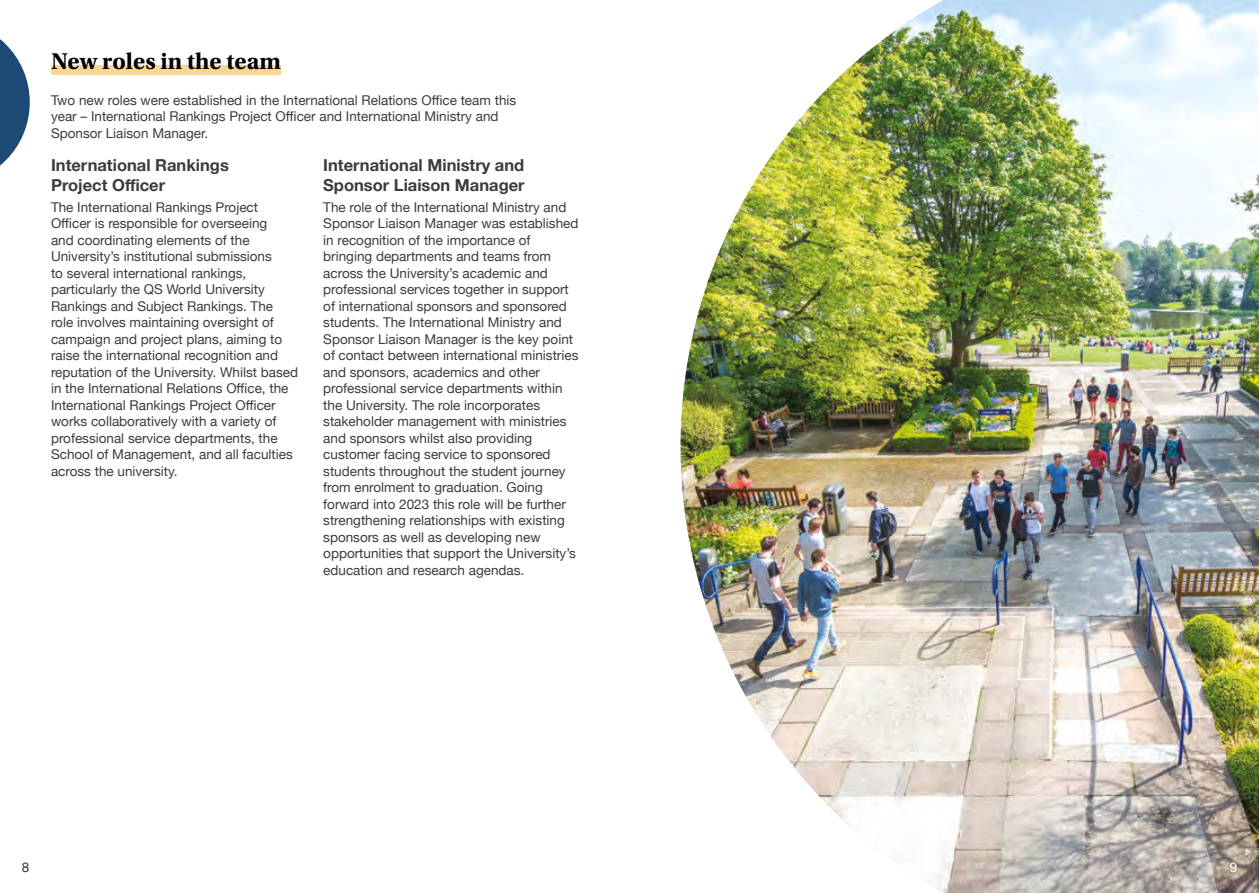
<style>
.page{position:relative;width:1259px;height:893px;background:#fff}
.page>*{position:absolute;margin:0;border:0;box-sizing:border-box;transform-origin:0 0}
.H2{font:700 24px "Utopia Std";color:#000}
.H2_Sub_Header{font:700 16.5px/19.8px "Helvetica Neue";color:#3c3c3b}
.p_Body_Copy{font:13.5px/16.5px "Helvetica Neue";color:#3c3c3b}
.p_Body_Copy-2{font:13.5px "Helvetica Neue";color:#fff}
</style>
<div class="page">
<div style="left:51px;top:66px;width:230px;height:9px;background:#f8d696"></div>
<svg style="left:0;top:39px;width:30px;height:127px"></svg>
<img style="left:680px;top:0;width:579px;height:893px">
<h1 class="H2" style="left:51px;top:47px;width:231px">New roles in the team</h1>
<p class="p_Body_Copy" style="left:51px;top:93px;width:467px">Two new roles were established in the International Relations Office team this year – International Rankings Project Officer and International Ministry and<br>Sponsor Liaison Manager.</p>
<h2 class="H2_Sub_Header" style="left:51px;top:156px;width:179px">International Rankings<br>Project Officer</h2>
<p class="p_Body_Copy" style="left:51px;top:199px;width:249px">The International Rankings Project Officer is responsible for overseeing<br>and coordinating elements of the University’s institutional submissions<br>to several international rankings, particularly the QS World University Rankings and Subject Rankings. The role involves maintaining oversight of campaign and project plans, aiming to raise the international recognition and reputation of the University. Whilst based in the International Relations Office, the International Rankings Project Officer works collaboratively with a variety of professional service departments, the School of Management, and all faculties across the university.</p>
<h2 class="H2_Sub_Header" style="left:323px;top:156px;width:203px">International Ministry and<br>Sponsor Liaison Manager</h2>
<p class="p_Body_Copy" style="left:323px;top:199px;width:257px">The role of the International Ministry and Sponsor Liaison Manager was established in recognition of the importance of bringing departments and teams from across the University’s academic and professional services together in support of international sponsors and sponsored students. The International Ministry and Sponsor Liaison Manager is the key point of contact between international ministries and sponsors, academics and other professional service departments within the University. The role incorporates stakeholder management with ministries and sponsors whilst also providing customer facing service to sponsored students throughout the student journey from enrolment to graduation. Going forward into 2023 this role will be further strengthening relationships with existing sponsors as well as developing new opportunities that support the University’s education and research agendas.</p>
<p class="p_Body_Copy" style="left:22px;top:860px;width:9px">8</p>
<p class="p_Body_Copy-2" style="left:1229px;top:858px;width:9px">9</p>
</div>
